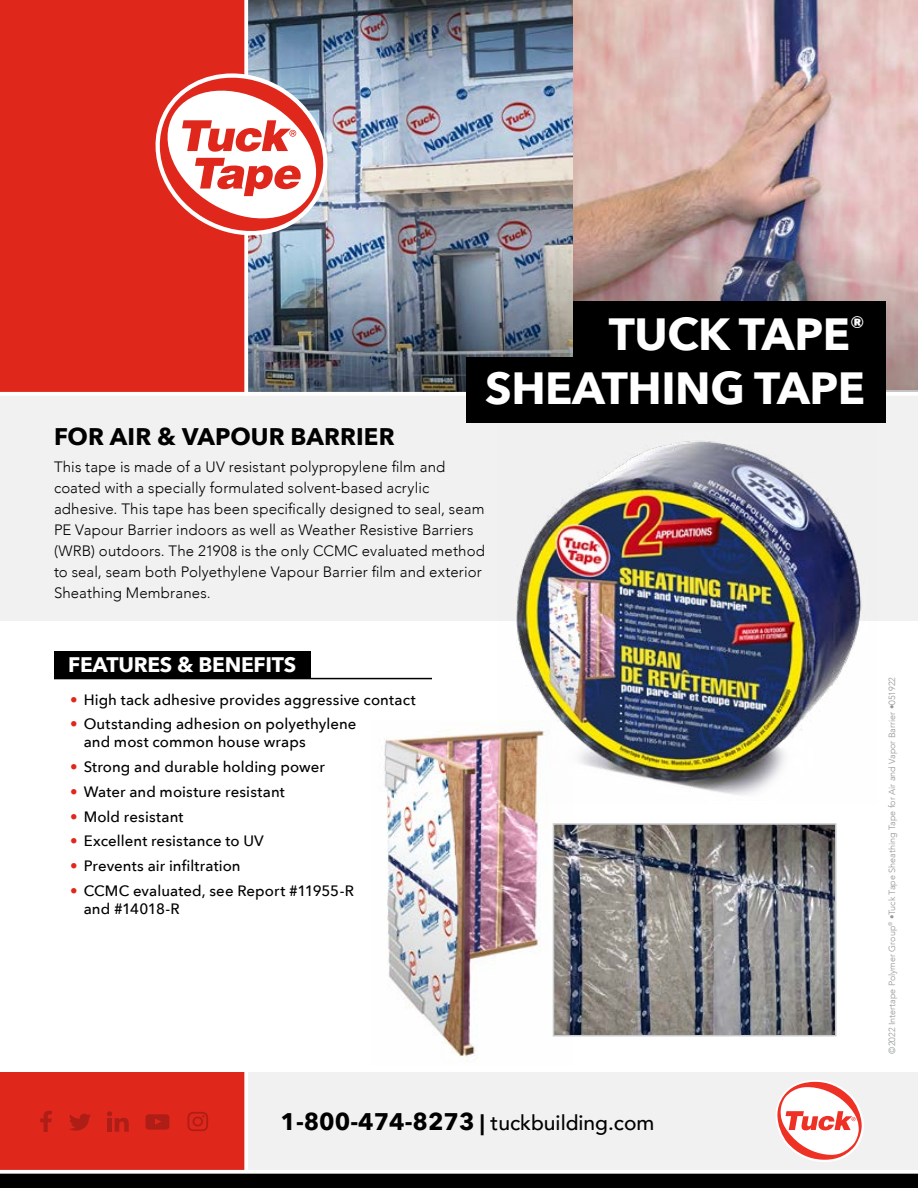
<style>
.page{position:relative;width:918px;height:1188px;background:#fff}
.page>*{position:absolute;margin:0;border:0;box-sizing:border-box;transform-origin:0 0}
.t1{font:700 45px/54px "Avenir Next";letter-spacing:-.01em;color:#fff;text-align:right}
.t2{font:700 24px "Avenir Next";color:#000}
.t3{font:500 21px "Avenir";color:#000}
.t4{font:700 21px "Avenir Next";letter-spacing:-.01em;color:#fff}
.t5{font:300 15px/21px "Avenir";letter-spacing:.01em;color:#000}
.t6{font:500 15px/18px "Avenir Next";letter-spacing:.005em;color:#000}
.t7{font:300 9px "Avenir";color:#939598}
.s1{color:#df271c}
.s2{font-family:"Avenir Next";font-weight:700;font-size:24px}
.s3{font-family:"Avenir Next";font-weight:700}
</style>
<div class="page">
<div style="left:0;top:0;width:338px;height:394px;background:#df271c"></div>
<img style="left:248px;top:0;width:326px;height:247px">
<img style="left:574px;top:0;width:344px;height:247px">
<img style="left:384px;top:732px;width:190px;height:329px">
<div style="left:0;top:396px;width:918px;height:225px;background:#f1f1f2"></div>
<div style="left:248px;top:1072px;width:670px;height:98px;background:#f1f1f2"></div>
<div style="left:0;top:1072px;width:244px;height:98px;background:#df271c"></div>
<img style="left:248px;top:247px;width:670px;height:145px">
<svg style="left:244px;top:0;width:4px;height:392px"></svg>
<svg style="left:244px;top:1072px;width:1px;height:98px"></svg>
<hr style="left:0;top:392px;width:918px;height:4px;background:#fff">
<div style="left:0;top:1174px;width:918px;height:14px;background:#000"></div>
<svg style="left:40px;top:1111px;width:12px;height:21px"></svg>
<svg style="left:107px;top:1111px;width:22px;height:21px"></svg>
<svg style="left:146px;top:1114px;width:23px;height:16px"></svg>
<svg style="left:69px;top:1114px;width:22px;height:17px"></svg>
<svg style="left:187px;top:1112px;width:21px;height:19px"></svg>
<svg style="left:0;top:1173px;width:918px;height:1px"></svg>
<div style="left:54px;top:651px;width:256px;height:27px;background:#000"></div>
<hr style="left:54px;top:678px;width:378px;height:1px;background:#000">
<div style="left:467px;top:357px;width:419px;height:66px;background:#000"></div>
<div style="left:573px;top:301px;width:313px;height:68px;background:#000"></div>
<svg style="left:155px;top:67px;width:180px;height:175px"></svg>
<img style="left:497px;top:441px;width:365px;height:362px">
<img style="left:556px;top:826px;width:277px;height:207px">
<div style="left:553px;top:823px;width:283px;height:213px;border:2px solid #c7c8ca"></div>
<svg style="left:776px;top:1080px;width:88px;height:82px"></svg>
<h1 class="t1" style="left:485px;top:306px;width:382px">TUCK TAPE<sup>®<br></sup>SHEATHING TAPE</h1>
<h2 class="t2" style="left:54px;top:415px;width:342px">FOR AIR &amp; VAPOUR BARRIER</h2>
<p class="t5" style="left:54px;top:457px;width:432px">This tape is made of a UV resistant polypropylene film and coated with a specially formulated solvent-based acrylic adhesive. This tape has been specifically designed to seal, seam PE Vapour Barrier indoors as well as Weather Resistive Barriers (WRB) outdoors. The 21908 is the only CCMC evaluated method to seal, seam both Polyethylene Vapour Barrier film and exterior Sheathing Membranes.</p>
<h3 class="t4" style="left:68px;top:646px;width:230px">FEATURES &amp; BENEFITS</h3>
<p class="t6" style="left:70px;top:690px;width:347px"><span class="s1">•</span> High tack adhesive provides aggressive contact</p>
<p class="t6" style="left:84px;top:715px;width:274px;text-indent:-14px"><span class="s1">•</span> Outstanding adhesion on polyethylene and most common house wraps</p>
<p class="t6" style="left:70px;top:757px;width:256px"><span class="s1">•</span> Strong and durable holding power</p>
<p class="t6" style="left:70px;top:782px;width:216px"><span class="s1">•</span> Water and moisture resistant</p>
<p class="t6" style="left:70px;top:807px;width:115px"><span class="s1">•</span> Mold resistant</p>
<p class="t6" style="left:70px;top:832px;width:195px"><span class="s1">•</span> Excellent resistance to UV</p>
<p class="t6" style="left:70px;top:856px;width:172px"><span class="s1">•</span> Prevents air infiltration</p>
<p class="t6" style="left:84px;top:881px;width:272px;text-indent:-14px"><span class="s1">•</span> CCMC evaluated, see Report #11955-R and #14018-R</p>
<h3 class="t3" style="left:280px;top:1105px;width:375px"><span class="s2">1-800-474-8273</span> <span class="s3">|</span> tuckbuilding.com</h3>
<p class="t7" style="left:887px;top:1054px;width:378px;rotate:-90deg">©2022 Intertape Polymer Group<sup>®</sup> •Tuck Tape Sheathing Tape for Air and Vapor Barrier •051922</p>
</div>
